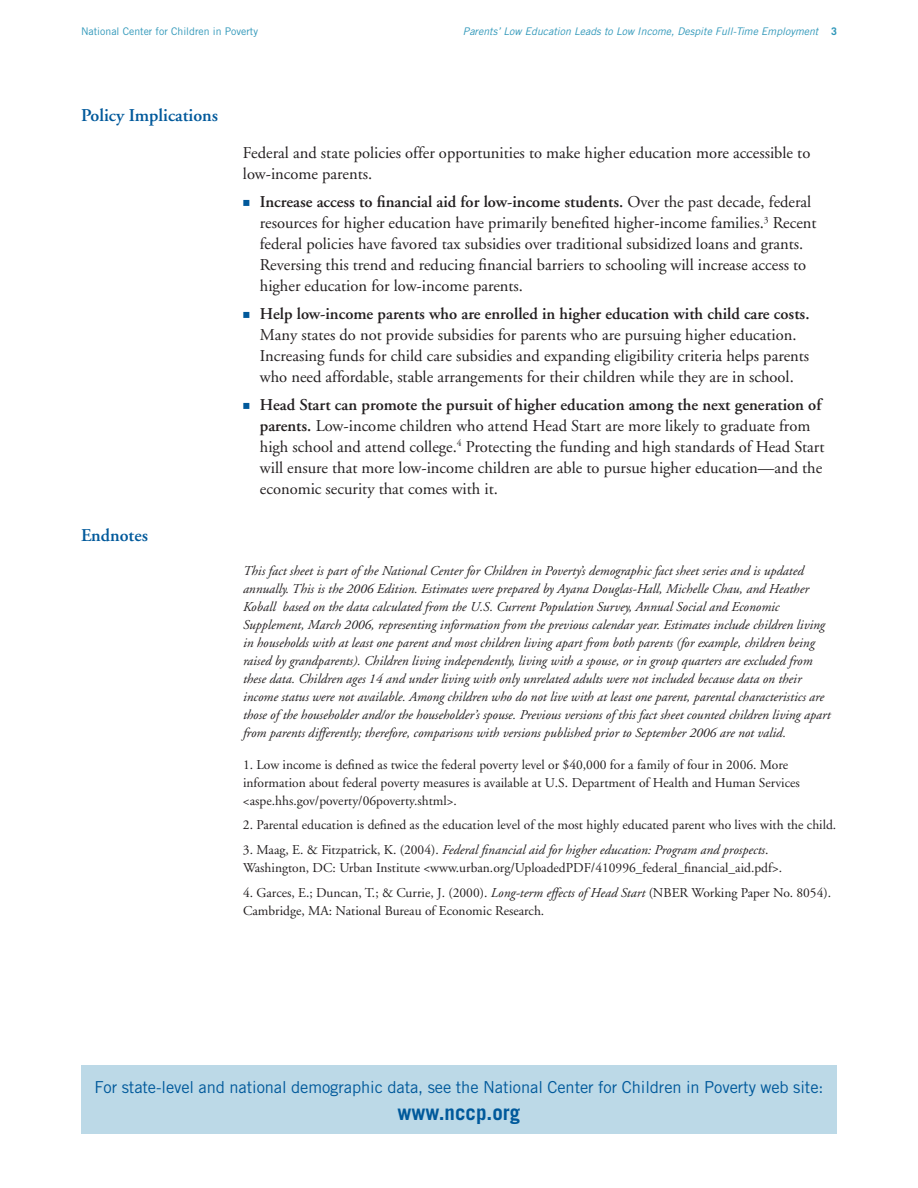
<style>
.page{position:relative;width:918px;height:1188px;background:#fff}
.page>*{position:absolute;margin:0;border:0;box-sizing:border-box;transform-origin:0 0}
.t1{font:700 21px "Trade Gothic";color:#00599b}
.t2{font:600 18px "Adobe Garamond";color:#00599b}
.t3{font:16.5px/21px "Adobe Garamond";color:#231f20}
.t4{font:16.5px "Trade Gothic";letter-spacing:-.005em;color:#00599b}
.t5{font:600 16.5px "Adobe Garamond";color:#231f20}
.t6{font:italic 13.5px/18px "Adobe Garamond";color:#231f20}
.t7{font:13.5px/18px "Adobe Garamond";color:#231f20}
.t8{font:italic 10.5px "Trade Gothic";color:#2f97b9}
.t9{font:10.5px "Trade Gothic";color:#2f97b9}
.s1{font-weight:700;font-style:normal}
.s2{font-weight:600}
.s3{font-style:italic}
</style>
<div class="page">
<div style="left:81px;top:1065px;width:756px;height:69px;background:#bcd9e7"></div>
<p class="t9" style="left:81px;top:25px;width:179px">National Center for Children in Poverty</p>
<p class="t8" style="left:463px;top:25px;width:376px">Parents’ Low Education Leads to Low Income, Despite Full-Time Employment <span class="s1">3</span></p>
<p class="t2" style="left:81px;top:106px;width:139px">Policy Implications</p>
<p class="t2" style="left:81px;top:525px;width:68px">Endnotes</p>
<p class="t3" style="left:243px;top:143px;width:569px">Federal and state policies offer opportunities to make higher education more accessible to low-income parents.</p>
<p class="t3" style="left:260px;top:192px;width:558px"><span class="s2">Increase access to financial aid for low-income students.</span> Over the past decade, federal resources for higher education have primarily benefited higher-income families.<sup>3</sup> Recent federal policies have favored tax subsidies over traditional subsidized loans and grants.<br>Reversing this trend and reducing financial barriers to schooling will increase access to higher education for low-income parents.</p>
<p class="t5" style="left:260px;top:305px;width:551px">Help low-income parents who are enrolled in higher education with child care costs.</p>
<p class="t3" style="left:260px;top:325px;width:551px">Many states do not provide subsidies for parents who are pursuing higher education.<br>Increasing funds for child care subsidies and expanding eligibility criteria helps parents who need affordable, stable arrangements for their children while they are in school.</p>
<p class="t3" style="left:260px;top:394px;width:566px"><span class="s2">Head Start can promote the pursuit of higher education among the next generation of parents.</span> Low-income children who attend Head Start are more likely to graduate from high school and attend college.<sup>4</sup> Protecting the funding and high standards of Head Start will ensure that more low-income children are able to pursue higher education—and the economic security that comes with it.</p>
<p class="t6" style="left:243px;top:562px;width:589px">This fact sheet is part of the National Center for Children in Poverty’s demographic fact sheet series and is updated annually. This is the 2006 Edition. Estimates were prepared by Ayana Douglas-Hall, Michelle Chau, and Heather Koball based on the data calculated from the U.S. Current Population Survey, Annual Social and Economic Supplement, March 2006, representing information from the previous calendar year. Estimates include children living in households with at least one parent and most children living apart from both parents (for example, children being raised by grandparents). Children living independently, living with a spouse, or in group quarters are excluded from these data. Children ages 14 and under living with only unrelated adults were not included because data on their income status were not available. Among children who do not live with at least one parent, parental characteristics are those of the householder and/or the householder’s spouse. Previous versions of this fact sheet counted children living apart from parents differently; therefore, comparisons with versions published prior to September 2006 are not valid.</p>
<p class="t7" style="left:243px;top:756px;width:558px">1. Low income is defined as twice the federal poverty level or $40,000 for a family of four in 2006. More information about federal poverty measures is available at U.S. Department of Health and Human Services &lt;aspe.hhs.gov/poverty/06poverty.shtml&gt;.</p>
<p class="t7" style="left:243px;top:817px;width:595px">2. Parental education is defined as the education level of the most highly educated parent who lives with the child.</p>
<p class="t7" style="left:243px;top:841px;width:541px">3. Maag, E. &amp; Fitzpatrick, K. (2004). <span class="s3">Federal financial aid for higher education: Program and prospects</span>.<br>Washington, DC: Urban Institute &lt;www.urban.org/UploadedPDF/410996_federal_financial_aid.pdf&gt;.</p>
<p class="t7" style="left:243px;top:884px;width:590px">4. Garces, E.; Duncan, T.; &amp; Currie, J. (2000). <span class="s3">Long-term effects of Head Start</span> (NBER Working Paper No. 8054).<br>Cambridge, MA: National Bureau of Economic Research.</p>
<p class="t4" style="left:94px;top:1077px;width:731px">For state-level and national demographic data, see the National Center for Children in Poverty web site:</p>
<p class="t1" style="left:398px;top:1099px;width:124px">www.nccp.org</p>
</div>
